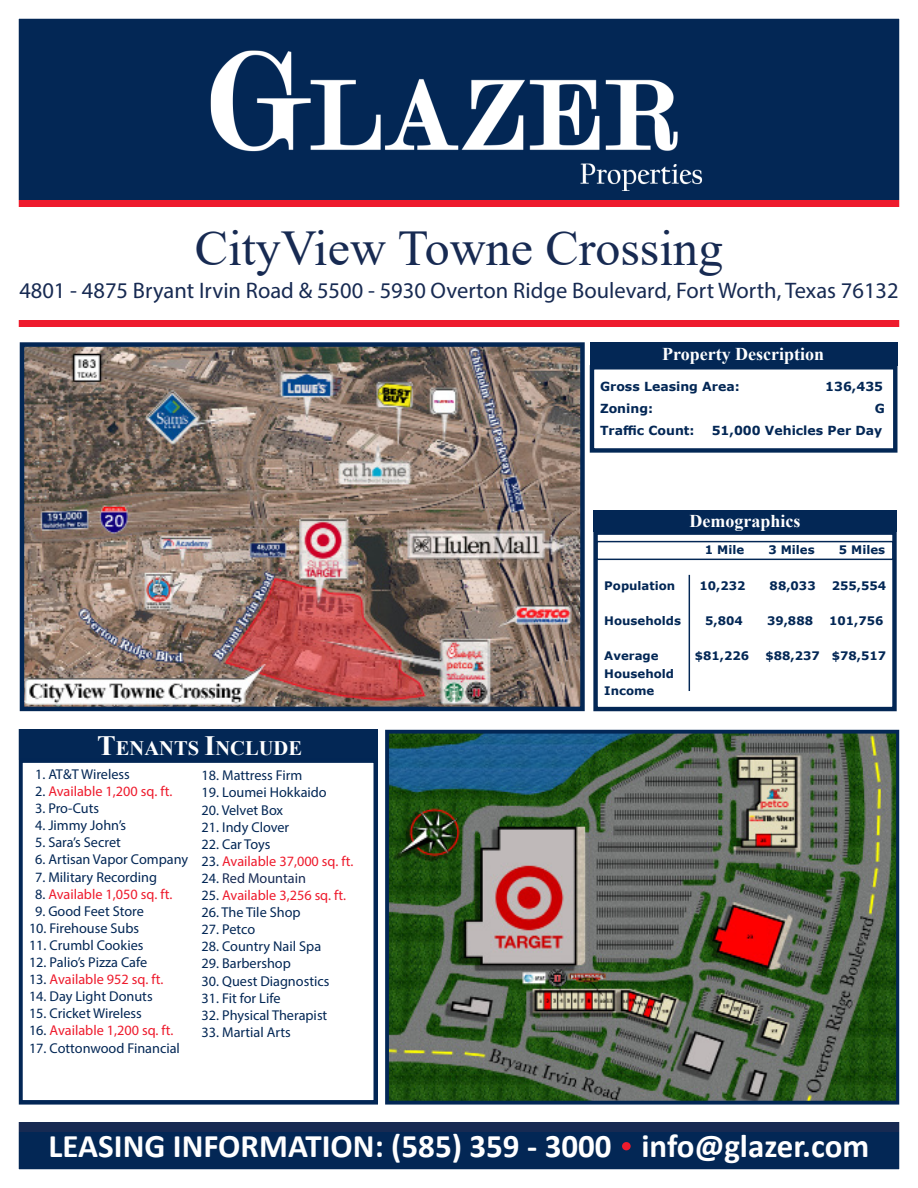
<style>
.page{position:relative;width:918px;height:1188px;background:#fff}
.page>*{position:absolute;margin:0;border:0;box-sizing:border-box;transform-origin:0 0}
.t1{font:49.95px "Times New Roman";color:#172a52}
.t2{font:700 33px "Calibri";color:#fff}
.t3{font:22.5px "Myriad Pro";color:#172a52}
.t4{font:700 20.55px "Times New Roman";color:#fff}
.t5{font:700 18px "Times New Roman";color:#fff}
.t6{font:14.25px "Myriad Pro";color:#032755}
.t7{font:14.25px "Myriad Pro";color:#ee1b2d}
.t8{font:14.25px "Myriad Pro";color:#172a54}
.t9{font:700 12.45px "Verdana";color:#032755}
.t10{font:700 11.7px "Verdana";color:#032755}
.s1{font-size:27.9px}
.s2{color:#032755}
</style>
<div class="page">
<img style="left:18px;top:18px;width:882px;height:1152px">
<p class="t1" style="left:195px;top:213px;width:530px">CityView Towne Crossing</p>
<p class="t3" style="left:19px;top:276px;width:881px">4801 - 4875 Bryant Irvin Road &amp; 5500 - 5930 Overton Ridge Boulevard, Fort Worth, Texas 76132</p>
<p class="t5" style="left:662px;top:341px;width:164px">Property Description</p>
<p class="t9" style="left:600px;top:377px;width:141px">Gross Leasing Area:</p>
<p class="t9" style="left:825px;top:377px;width:59px">136,435</p>
<p class="t9" style="left:600px;top:399px;width:55px">Zoning:</p>
<p class="t9" style="left:875px;top:399px;width:12px">G</p>
<p class="t9" style="left:600px;top:422px;width:96px">Traffic Count:</p>
<p class="t9" style="left:712px;top:422px;width:172px">51,000 Vehicles Per Day</p>
<p class="t5" style="left:690px;top:508px;width:112px">Demographics</p>
<p class="t10" style="left:705px;top:542px;width:41px">1 Mile</p>
<p class="t10" style="left:768px;top:542px;width:48px">3 Miles</p>
<p class="t10" style="left:839px;top:542px;width:48px">5 Miles</p>
<p class="t4" style="left:97px;top:734px;width:207px"><span class="s1">T</span>ENANTS <span class="s1">I</span>NCLUDE</p>
<p class="t6" style="left:35px;top:765px;width:96px">1. AT&amp;T Wireless</p>
<p class="t7" style="left:35px;top:782px;width:139px"><span class="s2">2.</span> Available 1,200 sq. ft.</p>
<p class="t6" style="left:35px;top:800px;width:66px">3. Pro-Cuts</p>
<p class="t6" style="left:35px;top:817px;width:93px">4. Jimmy John’s</p>
<p class="t6" style="left:35px;top:834px;width:87px">5. Sara’s Secret</p>
<p class="t6" style="left:35px;top:851px;width:155px">6. Artisan Vapor Company</p>
<p class="t6" style="left:35px;top:868px;width:124px">7. Military Recording</p>
<p class="t7" style="left:35px;top:885px;width:139px"><span class="s2">8.</span> Available 1,050 sq. ft.</p>
<p class="t6" style="left:35px;top:902px;width:110px">9. Good Feet Store</p>
<p class="t6" style="left:29px;top:919px;width:112px">10. Firehouse Subs</p>
<p class="t6" style="left:29px;top:936px;width:116px">11. Crumbl Cookies</p>
<p class="t6" style="left:29px;top:953px;width:120px">12. Palio’s Pizza Cafe</p>
<p class="t7" style="left:29px;top:971px;width:136px"><span class="s2">13.</span> Available 952 sq. ft.</p>
<p class="t6" style="left:29px;top:988px;width:125px">14. Day Light Donuts</p>
<p class="t6" style="left:29px;top:1005px;width:114px">15. Cricket Wireless</p>
<p class="t7" style="left:29px;top:1022px;width:146px"><span class="s2">16.</span> Available 1,200 sq. ft.</p>
<p class="t6" style="left:29px;top:1039px;width:153px">17. Cottonwood Financial</p>
<p class="t6" style="left:202px;top:767px;width:102px">18. Mattress Firm</p>
<p class="t6" style="left:202px;top:784px;width:127px">19. Loumei Hokkaido</p>
<p class="t6" style="left:202px;top:801px;width:83px">20. Velvet Box</p>
<p class="t6" style="left:202px;top:818px;width:89px">21. Indy Clover</p>
<p class="t6" style="left:202px;top:835px;width:70px">22. Car Toys</p>
<p class="t7" style="left:202px;top:852px;width:153px"><span class="s2">23.</span> Available 37,000 sq. ft.</p>
<p class="t8" style="left:202px;top:869px;width:106px"><span class="s2">24.</span> Red Mountain</p>
<p class="t7" style="left:202px;top:886px;width:146px"><span class="s2">25.</span> Available 3,256 sq. ft.</p>
<p class="t6" style="left:202px;top:904px;width:101px">26. The Tile Shop</p>
<p class="t6" style="left:202px;top:921px;width:55px">27. Petco</p>
<p class="t6" style="left:202px;top:938px;width:121px">28. Country Nail Spa</p>
<p class="t6" style="left:202px;top:955px;width:91px">29. Barbershop</p>
<p class="t6" style="left:202px;top:972px;width:129px">30. Quest Diagnostics</p>
<p class="t6" style="left:202px;top:989px;width:80px">31. Fit for Life</p>
<p class="t6" style="left:202px;top:1006px;width:127px">32. Physical Therapist</p>
<p class="t6" style="left:202px;top:1023px;width:91px">33. Martial Arts</p>
<p class="t10" style="left:604px;top:577px;width:73px">Population</p>
<p class="t10" style="left:699px;top:577px;width:48px">10,232</p>
<p class="t10" style="left:770px;top:577px;width:48px">88,033</p>
<p class="t10" style="left:832px;top:577px;width:56px">255,554</p>
<p class="t10" style="left:604px;top:612px;width:78px">Households</p>
<p class="t10" style="left:705px;top:612px;width:39px">5,804</p>
<p class="t10" style="left:767px;top:612px;width:48px">39,888</p>
<p class="t10" style="left:829px;top:612px;width:56px">101,756</p>
<p class="t10" style="left:604px;top:648px;width:56px">Average</p>
<p class="t10" style="left:695px;top:648px;width:56px">$81,226</p>
<p class="t10" style="left:765px;top:648px;width:122px">$88,237 $78,517</p>
<p class="t10" style="left:604px;top:665px;width:71px">Household</p>
<p class="t10" style="left:604px;top:683px;width:52px">Income</p>
<p class="t2" style="left:49px;top:1122px;width:822px">LEASING INFORMATION: (585) 359 - 3000 info@glazer.com</p>
</div>
